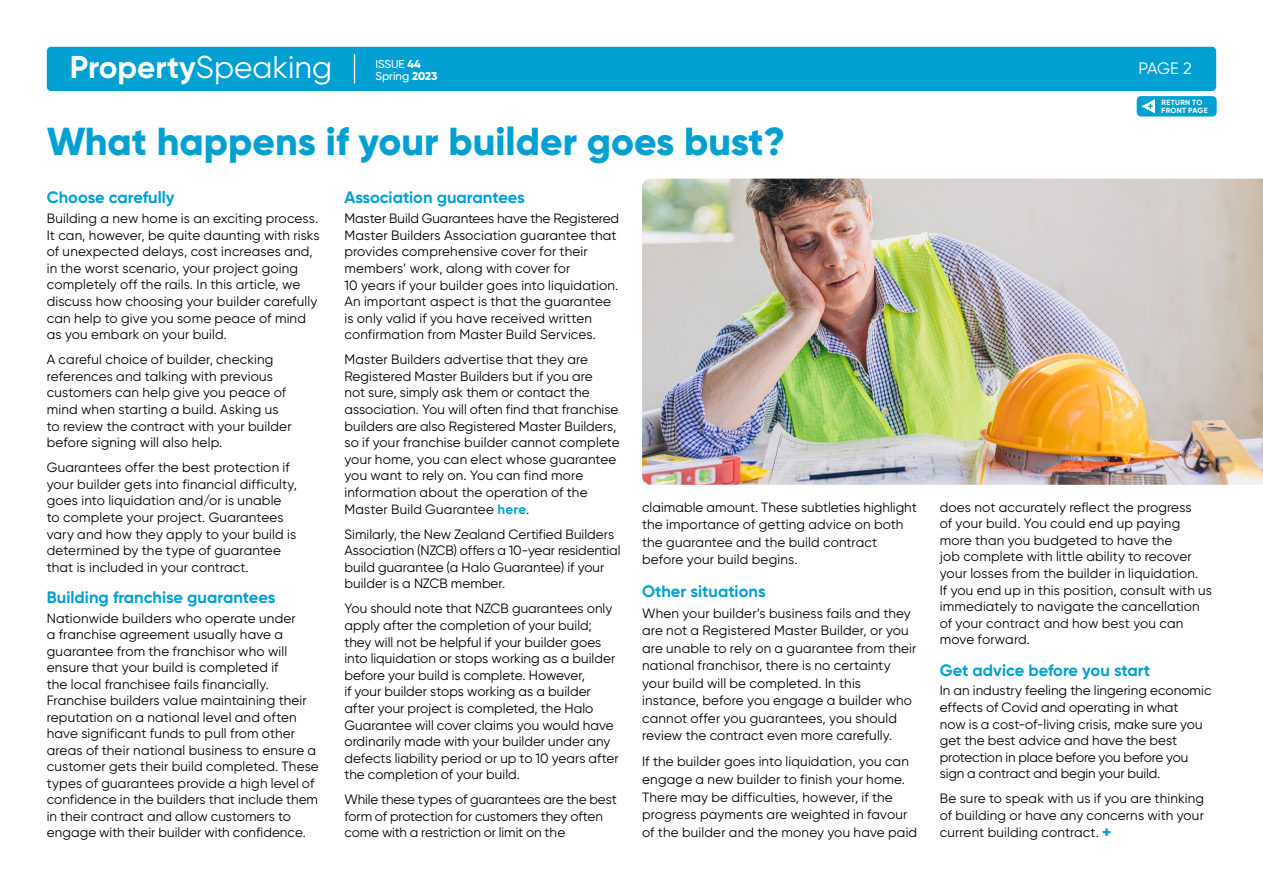
<style>
.page{position:relative;width:1263px;height:893px;background:#fff}
.page>*{position:absolute;margin:0;border:0;box-sizing:border-box;transform-origin:0 0}
.t1{font:800 39px "Gilroy";color:#00a0d2}
.t2{font:700 31.5px "Gilroy";color:#fff}
.t3{font:700 16.5px "Gilroy";color:#00a0d2}
.t4{font:16.5px "Gilroy";color:#fff}
.t5{font:13.5px/16.6px "Gilroy";letter-spacing:.01em;color:#000}
.t6{font:13.5px/16.6px "Gilroy";letter-spacing:-.01em;color:#000}
.t7{font:500 11.4px/12.5px "Gilroy";color:#fff}
.t8{font:700 7.5px/7.5px "Gilroy";letter-spacing:.035em;color:#fff}
.s1{font-weight:400}
.s2{font-weight:800}
.s3{font-weight:700;color:#00a0d2}
.s4{font-weight:800;font-size:16.5px;color:#00a0d2}
</style>
<div class="page">
<div style="left:47px;top:47px;width:1169px;height:44px;background:#00a0d2;border-radius:4px"></div>
<svg style="left:354px;top:55px;width:1px;height:28px"></svg>
<div style="left:1137px;top:96px;width:79px;height:21px;background:#00a0d2;border-radius:4px"></div>
<svg style="left:1141px;top:99px;width:14px;height:14px"></svg>
<img style="left:642px;top:179px;width:621px;height:306px">
<h2 class="t2" style="left:70px;top:48px;width:264px">Property<span class="s1">Speaking</span></h2>
<p class="t4" style="left:1138px;top:58px;width:55px">PAGE 2</p>
<p class="t7" style="left:375px;top:57px;width:64px">ISSUE <span class="s2">44<br></span>Spring <span class="s2">2023</span></p>
<h1 class="t1" style="left:47px;top:117px;width:740px">What happens if your builder goes bust?</h1>
<p class="t3" style="left:47px;top:187px;width:129px">Choose carefully</p>
<p class="t5" style="left:47px;top:210px;width:274px">Building a new home is an exciting process.<br>It can, however, be quite daunting with risks of unexpected delays, cost increases and, in the worst scenario, your project going completely off the rails. In this article, we discuss how choosing your builder carefully can help to give you some peace of mind as you embark on your build.</p>
<p class="t5" style="left:47px;top:351px;width:246px">A careful choice of builder, checking references and talking with previous customers can help give you peace of mind when starting a build. Asking us to review the contract with your builder before signing will also help.</p>
<p class="t5" style="left:47px;top:459px;width:252px">Guarantees offer the best protection if your builder gets into financial difficulty, goes into liquidation and/or is unable to complete your project. Guarantees vary and how they apply to your build is determined by the type of guarantee that is included in your contract.</p>
<p class="t3" style="left:47px;top:587px;width:230px">Building franchise guarantees</p>
<p class="t5" style="left:47px;top:610px;width:274px">Nationwide builders who operate under<br>a franchise agreement usually have a guarantee from the franchisor who will ensure that your build is completed if<br>the local franchisee fails financially.<br>Franchise builders value maintaining their reputation on a national level and often have significant funds to pull from other areas of their national business to ensure a customer gets their build completed. These types of guarantees provide a high level of confidence in the builders that include them in their contract and allow customers to engage with their builder with confidence.</p>
<p class="t3" style="left:344px;top:187px;width:182px">Association guarantees</p>
<p class="t5" style="left:344px;top:210px;width:276px">Master Build Guarantees have the Registered Master Builders Association guarantee that provides comprehensive cover for their members’ work, along with cover for<br>10 years if your builder goes into liquidation.<br>An important aspect is that the guarantee is only valid if you have received written confirmation from Master Build Services.</p>
<p class="t5" style="left:344px;top:351px;width:277px">Master Builders advertise that they are Registered Master Builders but if you are<br>not sure, simply ask them or contact the association. You will often find that franchise builders are also Registered Master Builders, so if your franchise builder cannot complete your home, you can elect whose guarantee you want to rely on. You can find more information about the operation of the Master Build Guarantee <span class="s3">here</span>.</p>
<p class="t5" style="left:344px;top:525px;width:278px">Similarly, the New Zealand Certified Builders Association (NZCB) offers a 10-year residential build guarantee (a Halo Guarantee) if your builder is a NZCB member.</p>
<p class="t5" style="left:344px;top:600px;width:276px">You should note that NZCB guarantees only apply after the completion of your build; they will not be helpful if your builder goes into liquidation or stops working as a builder before your build is complete. However,<br>if your builder stops working as a builder after your project is completed, the Halo Guarantee will cover claims you would have ordinarily made with your builder under any defects liability period or up to 10 years after the completion of your build.</p>
<p class="t6" style="left:344px;top:791px;width:274px">While these types of guarantees are the best form of protection for customers they often come with a restriction or limit on the</p>
<p class="t5" style="left:642px;top:498px;width:276px;line-height:17.5px">claimable amount. These subtleties highlight the importance of getting advice on both the guarantee and the build contract before your build begins.</p>
<p class="t3" style="left:642px;top:581px;width:125px">Other situations</p>
<p class="t5" style="left:642px;top:604px;width:276px;line-height:17.5px">When your builder’s business fails and they are not a Registered Master Builder, or you are unable to rely on a guarantee from their national franchisor, there is no certainty your build will be completed. In this instance, before you engage a builder who cannot offer you guarantees, you should review the contract even more carefully.</p>
<p class="t5" style="left:642px;top:753px;width:277px;line-height:17.5px">If the builder goes into liquidation, you can engage a new builder to finish your home.<br>There may be difficulties, however, if the progress payments are weighted in favour of the builder and the money you have paid</p>
<p class="t8" style="left:1161px;top:99px;width:48px">RETURN TO<br>FRONT PAGE</p>
<p class="t5" style="left:940px;top:499px;width:274px">does not accurately reflect the progress<br>of your build. You could end up paying more than you budgeted to have the<br>job complete with little ability to recover your losses from the builder in liquidation.<br>If you end up in this position, consult with us immediately to navigate the cancellation of your contract and how best you can move forward.</p>
<p class="t3" style="left:940px;top:660px;width:212px">Get advice before you start</p>
<p class="t5" style="left:940px;top:682px;width:273px">In an industry feeling the lingering economic effects of Covid and operating in what<br>now is a cost-of-living crisis, make sure you get the best advice and have the best protection in place before you before you sign a contract and begin your build.</p>
<p class="t5" style="left:940px;top:790px;width:266px;text-align:justify">Be sure to speak with us if you are thinking of building or have any concerns with your current building contract. <span class="s4">+</span></p>
</div>
